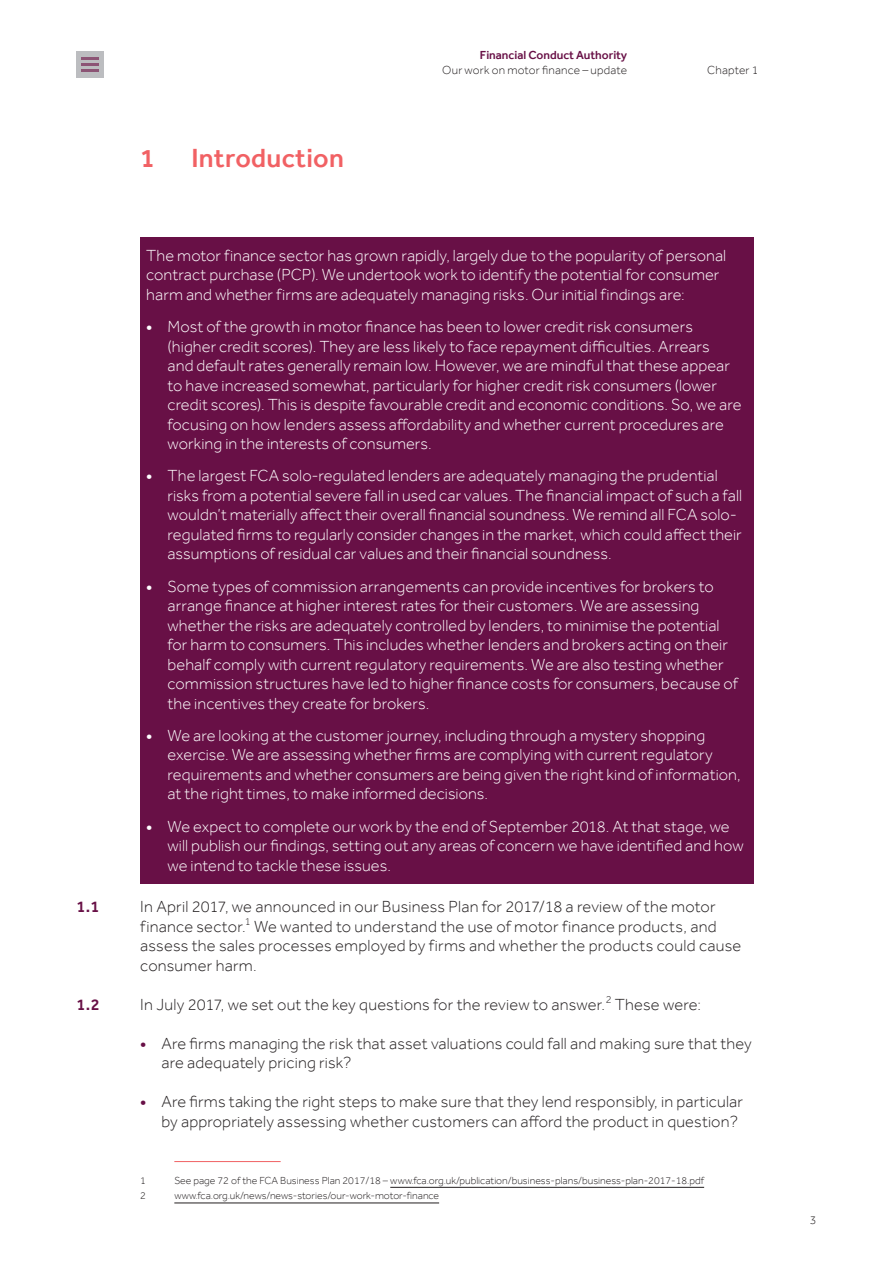
<style>
.page{position:relative;width:893px;height:1263px;background:#fff}
.page>*{position:absolute;margin:0;border:0;box-sizing:border-box;transform-origin:0 0}
.t1{font:500 27px "Effra";letter-spacing:.01em;color:#f16164}
.Box_Main_text{font:300 16.5px/19.5px "Effra";letter-spacing:.005em;color:#fff}
.t2{font:300 16.5px/19.5px "Effra";letter-spacing:.01em;color:#231f20}
.t3{font:500 16.5px "Effra";color:#681046}
.Running_head_section{font:300 12px "Effra";letter-spacing:.015em;color:#231f20}
.t4{font:500 12px "Effra";color:#681046}
.FCA_Footnote{font:300 10.5px "Effra";color:#231f20}
.s1{font-weight:500}
.s2{font-weight:500;color:#681046}
</style>
<div class="page">
<div style="left:140px;top:237px;width:613px;height:646px;background:#681046"></div>
<hr style="left:174px;top:1161px;width:107px;height:1px;background:#f16164">
<hr style="left:390px;top:1187px;width:314px;height:1px;background:#231f20">
<hr style="left:174px;top:1203px;width:265px;height:1px;background:#231f20">
<div style="left:77px;top:51px;width:27px;height:27px;background:#bcbdc0"></div>
<hr style="left:82px;top:63px;width:17px;height:3px;background:#8c5475">
<hr style="left:82px;top:69px;width:17px;height:3px;background:#8c5475">
<svg style="left:82px;top:57px;width:17px;height:2px"></svg>
<p class="t1" style="left:140px;top:142px;width:16px">1</p>
<p class="t1" style="left:191px;top:142px;width:154px">Introduction</p>
<p class="t4" style="left:480px;top:48px;width:149px">Financial Conduct Authority</p>
<p class="Running_head_section" style="left:442px;top:63px;width:186px">Our work on motor finance – update</p>
<p class="Running_head_section" style="left:707px;top:63px;width:53px">Chapter 1</p>
<p class="Box_Main_text" style="left:146px;top:245px;width:581px">The motor finance sector has grown rapidly, largely due to the popularity of personal contract purchase (PCP). We undertook work to identify the potential for consumer harm and whether firms are adequately managing risks. Our initial findings are:</p>
<p class="Box_Main_text" style="left:168px;top:317px;width:575px;text-indent:-21px"><span class="s1">•</span> Most of the growth in motor finance has been to lower credit risk consumers (higher credit scores). They are less likely to face repayment difficulties. Arrears<br>and default rates generally remain low. However, we are mindful that these appear to have increased somewhat, particularly for higher credit risk consumers (lower credit scores). This is despite favourable credit and economic conditions. So, we are focusing on how lenders assess affordability and whether current procedures are working in the interests of consumers.</p>
<p class="Box_Main_text" style="left:168px;top:466px;width:576px;text-indent:-21px"><span class="s1">•</span> The largest FCA solo-regulated lenders are adequately managing the prudential risks from a potential severe fall in used car values. The financial impact of such a fall wouldn’t materially affect their overall financial soundness. We remind all FCA solo&shy;regulated firms to regularly consider changes in the market, which could affect their assumptions of residual car values and their financial soundness.</p>
<p class="Box_Main_text" style="left:168px;top:576px;width:572px;text-indent:-21px"><span class="s1">•</span> Some types of commission arrangements can provide incentives for brokers to arrange finance at higher interest rates for their customers. We are assessing whether the risks are adequately controlled by lenders, to minimise the potential for harm to consumers. This includes whether lenders and brokers acting on their behalf comply with current regulatory requirements. We are also testing whether commission structures have led to higher finance costs for consumers, because of the incentives they create for brokers.</p>
<p class="Box_Main_text" style="left:168px;top:725px;width:575px;text-indent:-21px"><span class="s1">•</span> We are looking at the customer journey, including through a mystery shopping exercise. We are assessing whether firms are complying with current regulatory requirements and whether consumers are being given the right kind of information, at the right times, to make informed decisions.</p>
<p class="Box_Main_text" style="left:168px;top:816px;width:577px;text-indent:-21px"><span class="s1">•</span> We expect to complete our work by the end of September 2018. At that stage, we will publish our findings, setting out any areas of concern we have identified and how we intend to tackle these issues.</p>
<p class="t3" style="left:77px;top:897px;width:24px">1.1</p>
<p class="t2" style="left:140px;top:897px;width:602px">In April 2017, we announced in our Business Plan for 2017/18 a review of the motor finance sector.<sup>1</sup> We wanted to understand the use of motor finance products, and assess the sales processes employed by firms and whether the products could cause consumer harm.</p>
<p class="t3" style="left:77px;top:994px;width:25px">1.2</p>
<p class="t2" style="left:140px;top:994px;width:562px">In July 2017, we set out the key questions for the review to answer.<sup>2</sup> These were:</p>
<p class="t2" style="left:162px;top:1033px;width:592px;text-indent:-21px"><span class="s2">•</span> Are firms managing the risk that asset valuations could fall and making sure that they are adequately pricing risk?</p>
<p class="t2" style="left:162px;top:1092px;width:583px;text-indent:-21px"><span class="s2">•</span> Are firms taking the right steps to make sure that they lend responsibly, in particular by appropriately assessing whether customers can afford the product in question?</p>
<p class="FCA_Footnote" style="left:140px;top:1174px;width:7px">1</p>
<p class="FCA_Footnote" style="left:174px;top:1174px;width:531px">See page 72 of the FCA Business Plan 2017/18 – www.fca.org.uk/publication/business-plans/business-plan-2017-18.pdf</p>
<p class="FCA_Footnote" style="left:140px;top:1189px;width:7px">2</p>
<p class="FCA_Footnote" style="left:174px;top:1189px;width:266px">www.fca.org.uk/news/news-stories/our-work-motor-finance</p>
<p class="Running_head_section" style="left:810px;top:1213px;width:8px">3</p>
</div>
